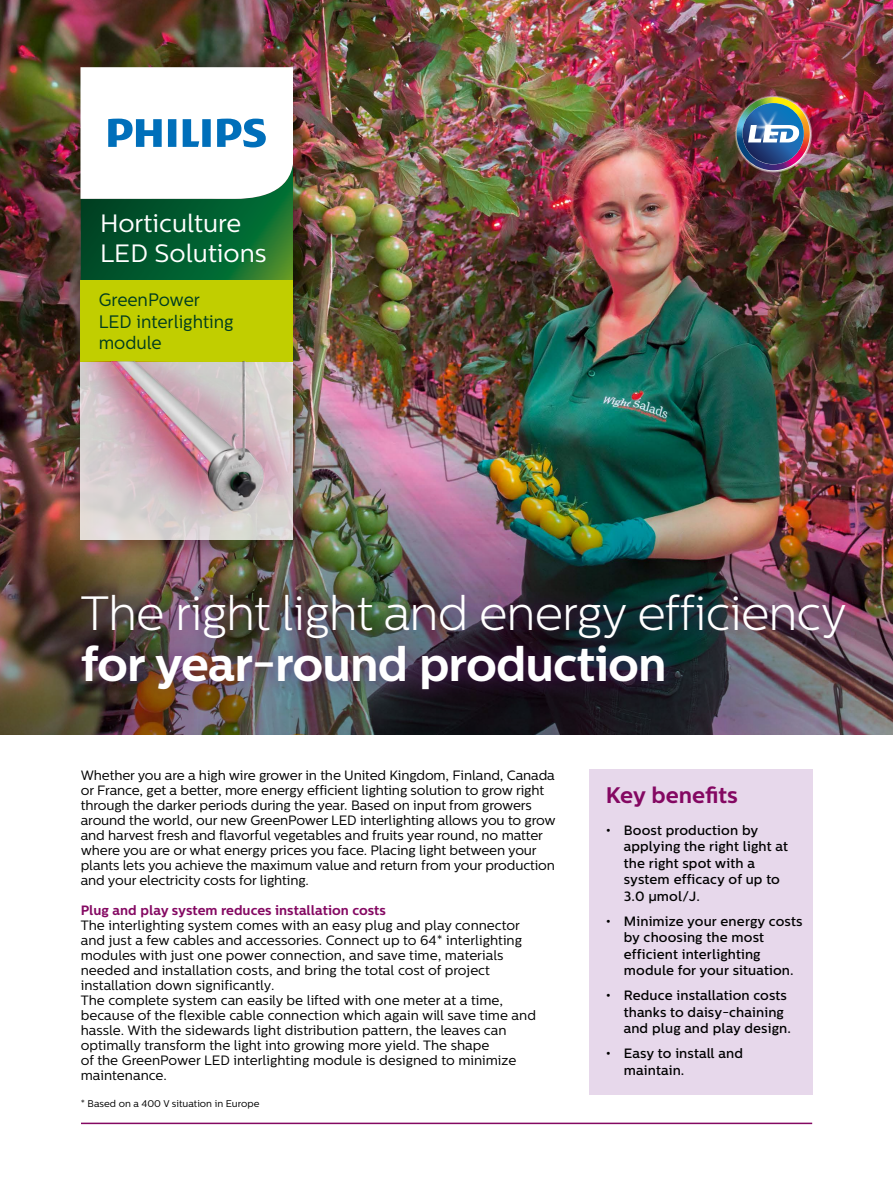
<style>
.page{position:relative;width:893px;height:1188px;background:#fff}
.page>*{position:absolute;margin:0;border:0;box-sizing:border-box;transform-origin:0 0}
._01_Headline_Small{font:300 48px/51px "Centrale Sans";letter-spacing:-.02em;color:#fff}
.t1{font:25.05px/30px "Centrale Sans";color:#fff}
.t2{font:700 22.5px "Centrale Sans";color:#840862}
.t3{font:18px/21.6px "Centrale Sans";color:#003c1f;scale:.96 1}
._03_Body_copy{font:13.5px/15px "Centrale Sans";letter-spacing:-.01em;color:#000}
._03_Body_copy-2{font:500 13.5px/16.5px "Centrale Sans";letter-spacing:.01em;color:#000}
._03_Body_copy_Headin{font:700 13.5px "Centrale Sans";color:#840862}
._05_Caption_Body{font:9.75px "Centrale Sans";color:#000}
.s1{font-weight:700}
</style>
<div class="page">
<img style="left:0;top:0;width:893px;height:471px">
<img style="left:0;top:471px;width:893px;height:263px">
<hr style="left:81px;top:1123px;width:731px;height:1px;background:#840862">
<svg style="left:734px;top:95px;width:78px;height:78px"></svg>
<img style="left:737px;top:97px;width:71px;height:73px">
<div style="left:64px;top:575px;width:798px;height:133px;background:#5f1d76;opacity:.75"></div>
<div style="left:62px;top:49px;width:250px;height:510px;background:#000;opacity:.35"></div>
<div style="left:69px;top:349px;width:249px;height:216px;background:#000;opacity:.35"></div>
<svg style="left:81px;top:68px;width:212px;height:212px"></svg>
<div style="left:81px;top:280px;width:212px;height:81px;background:#c1ce00"></div>
<div style="left:589px;top:770px;width:223px;height:325px;background:#e7d8eb"></div>
<img style="left:81px;top:361px;width:211px;height:179px">
<img style="left:111px;top:361px;width:154px;height:150px">
<p class="t1" style="left:100px;top:209px;width:168px">Horticulture<br>LED Solutions</p>
<p class="t3" style="left:99px;top:289px;width:142px">GreenPower<br>LED interlighting module</p>
<p class="_01_Headline_Small" style="left:81px;top:588px;width:768px">The right light and energy efficiency <span class="s1">for year-round production</span></p>
<p class="_03_Body_copy" style="left:81px;top:768px;width:476px">Whether you are a high wire grower in the United Kingdom, Finland, Canada or France, get a better, more energy efficient lighting solution to grow right through the darker periods during the year. Based on input from growers around the world, our new GreenPower LED interlighting allows you to grow and harvest fresh and flavorful vegetables and fruits year round, no matter where you are or what energy prices you face. Placing light between your plants lets you achieve the maximum value and return from your production and your electricity costs for lighting.</p>
<p class="_03_Body_copy_Headin" style="left:81px;top:902px;width:307px">Plug and play system reduces installation costs</p>
<p class="_03_Body_copy" style="left:81px;top:918px;width:457px">The interlighting system comes with an easy plug and play connector and just a few cables and accessories. Connect up to 64* interlighting modules with just one power connection, and save time, materials needed and installation costs, and bring the total cost of project installation down significantly.<br>The complete system can easily be lifted with one meter at a time, because of the flexible cable connection which again will save time and hassle. With the sidewards light distribution pattern, the leaves can optimally transform the light into growing more yield. The shape<br>of the GreenPower LED interlighting module is designed to minimize maintenance.</p>
<p class="_05_Caption_Body" style="left:81px;top:1098px;width:180px">* Based on a 400 V situation in Europe</p>
<p class="t2" style="left:606px;top:782px;width:133px">Key benefits</p>
<p class="_03_Body_copy-2" style="left:624px;top:822px;width:166px;text-indent:-18px">• Boost production by applying the right light at the right spot with a system efficacy of up to<br>3.0 μmol/J.</p>
<p class="_03_Body_copy-2" style="left:624px;top:913px;width:180px;text-indent:-18px">• Minimize your energy costs by choosing the most efficient interlighting module for your situation.</p>
<p class="_03_Body_copy-2" style="left:624px;top:988px;width:169px;text-indent:-18px">• Reduce installation costs thanks to daisy-chaining and plug and play design.</p>
<p class="_03_Body_copy-2" style="left:624px;top:1046px;width:121px;text-indent:-18px">• Easy to install and maintain.</p>
</div>
